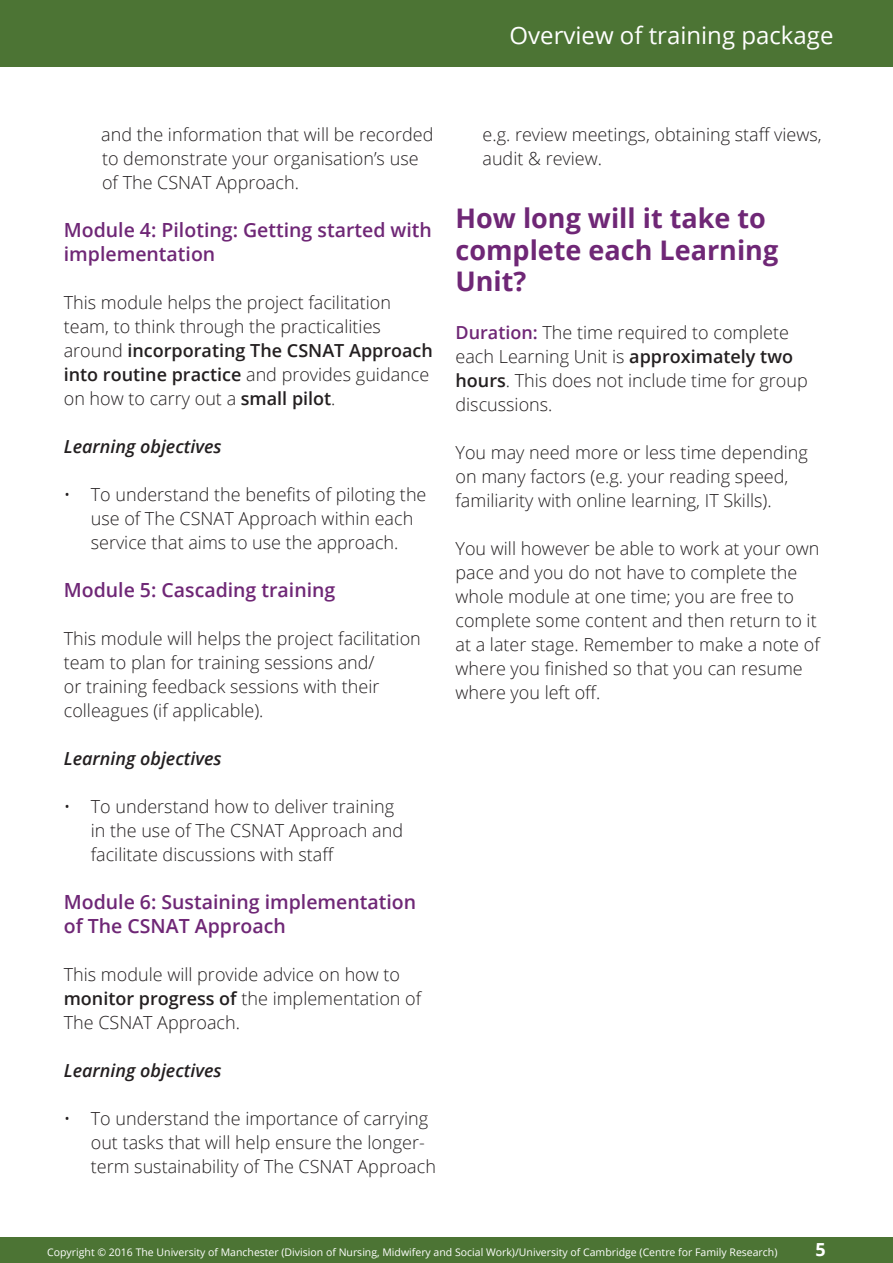
<style>
.page{position:relative;width:893px;height:1263px;background:#fff}
.page>*{position:absolute;margin:0;border:0;box-sizing:border-box;transform-origin:0 0}
.Body_text{font:700 27px/31.5px "Open Sans";color:#6f2776}
.t1{font:24px "Open Sans";color:#fff}
.Body_text-2{font:600 19.5px/24px "Open Sans";color:#6f2776}
.Heading_Dark_Purple{font:300 18px/24px "Open Sans";color:#231f20}
.Body_text-3{font:300 18px/24px "Open Sans";color:#231f20}
.Body_text-4{font:italic 600 18px "Open Sans";color:#231f20}
.t2{font:700 18px "Open Sans";color:#fff}
.t3{font:10.5px "Open Sans";color:#fff}
.s1{font-weight:600}
.s2{font-weight:600;color:#6f2776}
</style>
<div class="page">
<div style="left:0;top:1237px;width:893px;height:26px;background:#4c7434"></div>
<div style="left:0;top:0;width:893px;height:67px;background:#4c7434"></div>
<h2 class="t1" style="left:509px;top:19px;width:325px">Overview of training package</h2>
<p class="Body_text-3" style="left:101px;top:122px;width:334px">and the information that will be recorded</p>
<p class="Body_text-3" style="left:102px;top:146px;width:318px">to demonstrate your organisation’s use of The CSNAT Approach.</p>
<p class="Body_text-2" style="left:64px;top:218px;width:370px">Module 4: Piloting: Getting started with implementation</p>
<p class="Body_text-3" style="left:64px;top:290px;width:371px">This module helps the project facilitation team, to think through the practicalities around <span class="s1">incorporating The CSNAT Approach into routine practice</span> and provides guidance on how to carry out a <span class="s1">small pilot</span>.</p>
<p class="Body_text-4" style="left:64px;top:434px;width:159px">Learning objectives</p>
<p class="Heading_Dark_Purple" style="left:91px;top:482px;width:337px;text-indent:-27px">• To understand the benefits of piloting the use of The CSNAT Approach within each service that aims to use the approach.</p>
<p class="Body_text-2" style="left:64px;top:578px;width:273px">Module 5: Cascading training</p>
<p class="Body_text-3" style="left:64px;top:626px;width:359px">This module will helps the project facilitation team to plan for training sessions and/<br>or training feedback sessions with their colleagues (if applicable).</p>
<p class="Body_text-4" style="left:64px;top:746px;width:159px">Learning objectives</p>
<p class="Heading_Dark_Purple" style="left:91px;top:794px;width:314px;text-indent:-27px">• To understand how to deliver training in the use of The CSNAT Approach and facilitate discussions with staff</p>
<p class="Body_text-2" style="left:64px;top:890px;width:354px">Module 6: Sustaining implementation of The CSNAT Approach</p>
<p class="Body_text-3" style="left:64px;top:962px;width:359px">This module will provide advice on how to <span class="s1">monitor progress of</span> the implementation of<br>The CSNAT Approach.</p>
<p class="Body_text-4" style="left:64px;top:1058px;width:159px">Learning objectives</p>
<p class="Heading_Dark_Purple" style="left:91px;top:1106px;width:347px;text-indent:-27px">• To understand the importance of carrying out tasks that will help ensure the longer&shy;term sustainability of The CSNAT Approach</p>
<p class="Heading_Dark_Purple" style="left:482px;top:122px;width:341px">e.g. review meetings, obtaining staff views, audit &amp; review.</p>
<p class="Body_text" style="left:455px;top:202px;width:324px">How long will it take to complete each Learning<br>Unit?</p>
<p class="Heading_Dark_Purple" style="left:455px;top:320px;width:354px"><span class="s2">Duration:</span> The time required to complete each Learning Unit is <span class="s1">approximately two hours</span>. This does not include time for group discussions.</p>
<p class="Heading_Dark_Purple" style="left:455px;top:440px;width:354px">You may need more or less time depending on many factors (e.g. your reading speed, familiarity with online learning, IT Skills).</p>
<p class="Heading_Dark_Purple" style="left:455px;top:536px;width:366px">You will however be able to work at your own pace and you do not have to complete the whole module at one time; you are free to complete some content and then return to it at a later stage. Remember to make a note of where you finished so that you can resume where you left off.</p>
<p class="t3" style="left:47px;top:1245px;width:732px">Copyright © 2016 The University of Manchester (Division of Nursing, Midwifery and Social Work)/University of Cambridge (Centre for Family Research)</p>
<p class="t2" style="left:816px;top:1237px;width:12px">5</p>
</div>
